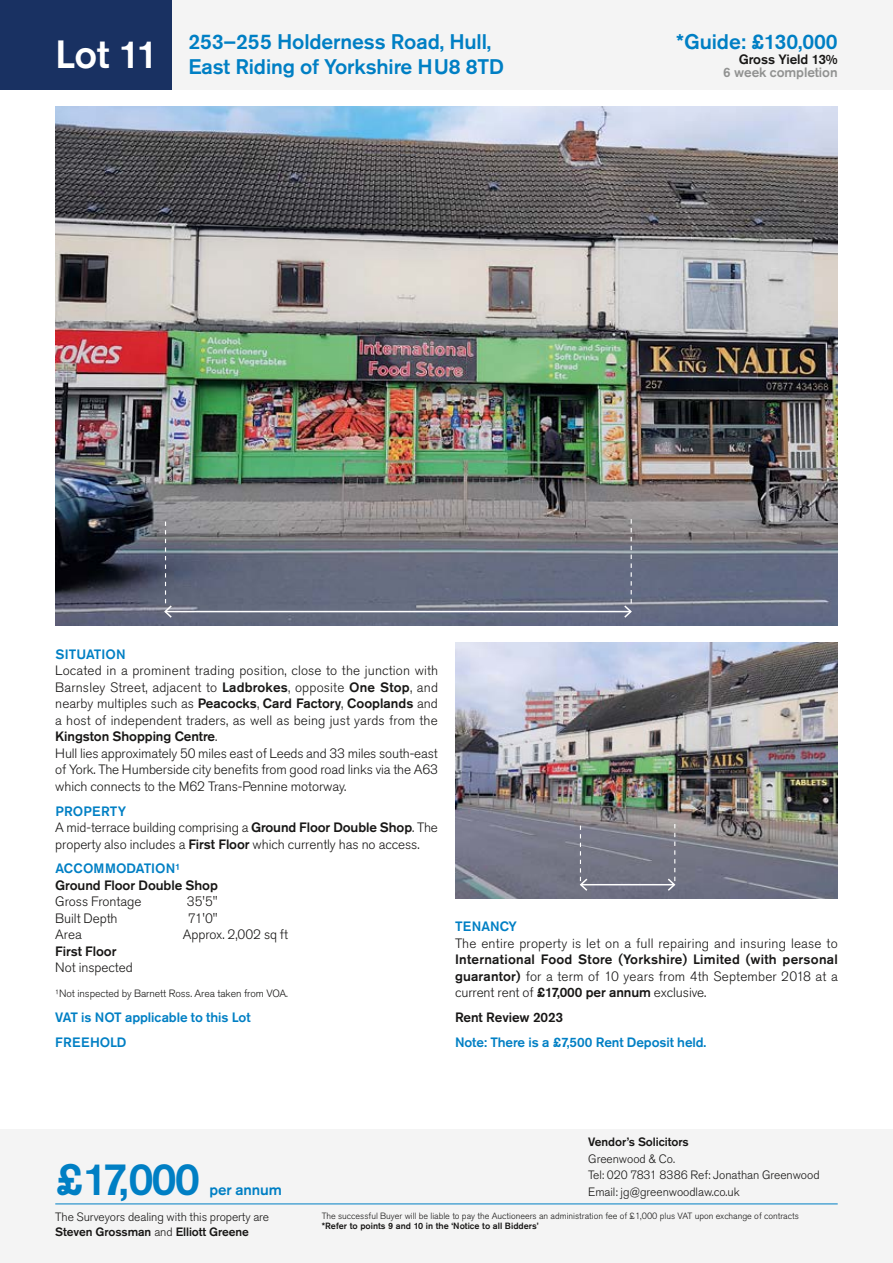
<style>
.page{position:relative;width:893px;height:1263px;background:#fff}
.page>*{position:absolute;margin:0;border:0;box-sizing:border-box;transform-origin:0 0}
.t1{font:500 45px "Akzidenz Grotesk Pro";color:#007fc4}
.t2{font:500 21px/25.2px "Akzidenz Grotesk Pro";letter-spacing:-.005em;color:#007fc4}
.t3{font:500 15px "Akzidenz Grotesk Pro";letter-spacing:-.005em;color:#007fc4}
.t4{font:300 13.5px/16.5px "Akzidenz Grotesk Pro";letter-spacing:-.005em;color:#181716}
.t5{font:500 13.5px/16.5px "Akzidenz Grotesk Pro";letter-spacing:-.005em;color:#181716;text-align:justify}
.t6{font:500 13.5px/24.8px "Akzidenz Grotesk Pro";letter-spacing:-.005em;color:#007fc4}
.t7{font:300 13.5px "Akzidenz Grotesk Pro";letter-spacing:.015em;color:#181716}
.t8{font:500 13.5px "Akzidenz Grotesk Pro";letter-spacing:-.005em;color:#919291}
.t9{font:300 12px/15px "Akzidenz Grotesk Pro";letter-spacing:-.005em;color:#181716}
.t10{font:500 12px "Akzidenz Grotesk Pro";letter-spacing:-.005em;color:#181716}
.t11{font:300 10.5px "Akzidenz Grotesk Pro";letter-spacing:-.005em;color:#181716}
.t12{font:300 9px "Akzidenz Grotesk Pro";color:#181716}
.t13{font:500 9px "Akzidenz Grotesk Pro";color:#181716}
.s1{font-weight:500}
.s2{font-weight:500;color:#007fc4}
.s3{font-weight:300}
</style>
<div class="page">
<div style="left:0;top:0;width:893px;height:89px;background:#f4f4f4"></div>
<div style="left:0;top:1129px;width:893px;height:134px;background:#f4f4f4"></div>
<div style="left:0;top:0;width:171px;height:89px;background:#193162"></div>
<hr style="left:55px;top:1203px;width:783px;height:1px;background:#007fc4">
<img style="left:55px;top:106px;width:783px;height:520px">
<hr style="left:165px;top:611px;width:466px;height:1px;background:#fff">
<svg style="left:163px;top:522px;width:10px;height:97px"></svg>
<svg style="left:623px;top:519px;width:10px;height:100px"></svg>
<img style="left:455px;top:642px;width:383px;height:256px">
<hr style="left:581px;top:884px;width:93px;height:1px;background:#fff">
<svg style="left:579px;top:826px;width:10px;height:66px"></svg>
<svg style="left:666px;top:824px;width:10px;height:68px"></svg>
<h2 class="t2" style="left:55px;top:29px;width:450px;text-indent:133px">253–255 Holderness Road, Hull,<br><sup>Lot</sup> <sup>11</sup> East Riding of Yorkshire HU8 8TD</h2>
<h2 class="t2" style="left:676px;top:29px;width:163px">*Guide: £130,000</h2>
<p class="t5" style="left:739px;top:51px;width:100px">Gross Yield 13%</p>
<p class="t8" style="left:723px;top:64px;width:116px">6 week completion</p>
<p class="t6" style="left:55px;top:642px;width:72px">SITUATION</p>
<p class="t4" style="left:55px;top:662px;width:384px">Located in a prominent trading position, close to the junction with Barnsley Street, adjacent to <span class="s1">Ladbrokes</span>, opposite <span class="s1">One Stop</span>, and nearby multiples such as <span class="s1">Peacocks</span>, <span class="s1">Card Factory</span>, <span class="s1">Cooplands</span> and a host of independent traders, as well as being just yards from the <span class="s1">Kingston Shopping Centre</span>.<br>Hull lies approximately 50 miles east of Leeds and 33 miles south-east of York. The Humberside city benefits from good road links via the A63 which connects to the M62 Trans-Pennine motorway.</p>
<p class="t4" style="left:55px;top:803px;width:384px"><span class="s2">PROPERTY<br></span>A mid-terrace building comprising a <span class="s1">Ground Floor Double Shop</span>. The property also includes a <span class="s1">First Floor</span> which currently has no access.</p>
<p class="t6" style="left:55px;top:856px;width:127px">ACCOMMODATION¹</p>
<p class="t5" style="left:55px;top:877px;width:164px">Ground Floor Double Shop</p>
<p class="t4" style="left:55px;top:893px;width:88px">Gross Frontage</p>
<p class="t4" style="left:187px;top:893px;width:32px">35'5"</p>
<p class="t4" style="left:55px;top:910px;width:64px">Built Depth</p>
<p class="t4" style="left:188px;top:910px;width:31px">71'0"</p>
<p class="t4" style="left:55px;top:926px;width:28px">Area</p>
<p class="t4" style="left:183px;top:926px;width:107px">Approx. 2,002 sq ft</p>
<p class="t5" style="left:55px;top:943px;width:63px">First Floor</p>
<p class="t4" style="left:55px;top:959px;width:79px">Not inspected</p>
<p class="t11" style="left:55px;top:987px;width:234px">¹Not inspected by Barnett Ross. Area taken from VOA.</p>
<p class="t6" style="left:55px;top:1005px;width:197px">VAT is NOT applicable to this Lot<br>FREEHOLD</p>
<p class="t6" style="left:455px;top:914px;width:63px">TENANCY</p>
<p class="t7" style="left:455px;top:934px;width:384px">The entire property is let on a full repairing and insuring lease to</p>
<p class="t5" style="left:455px;top:951px;width:384px">International Food Store (Yorkshire) Limited (with personal guarantor) <span class="s3">for a term of 10 years from 4th September 2018 at a current rent of</span> £17,000 per annum <span class="s3">exclusive.</span></p>
<p class="t5" style="left:455px;top:1009px;width:110px">Rent Review 2023</p>
<p class="t6" style="left:455px;top:1029px;width:253px">Note: There is a £7,500 Rent Deposit held.</p>
<h1 class="t1" style="left:55px;top:1150px;width:146px">£17,000</h1>
<p class="t10" style="left:588px;top:1134px;width:102px">Vendor’s Solicitors</p>
<p class="t9" style="left:588px;top:1150px;width:233px;line-height:16.5px">Greenwood &amp; Co.<br>Tel: 020 7831 8386 Ref: Jonathan Greenwood</p>
<p class="t3" style="left:209px;top:1180px;width:74px">per annum</p>
<p class="t9" style="left:588px;top:1184px;width:153px">Email: jg@greenwoodlaw.co.uk</p>
<p class="t9" style="left:55px;top:1209px;width:215px">The Surveyors dealing with this property are<br><span class="s1">Steven Grossman</span> and <span class="s1">Elliott Greene</span></p>
<p class="t12" style="left:322px;top:1209px;width:479px">The successful Buyer will be liable to pay the Auctioneers an administration fee of £1,000 plus VAT upon exchange of contracts</p>
<p class="t13" style="left:322px;top:1220px;width:218px">*Refer to points 9 and 10 in the ‘Notice to all Bidders’</p>
</div>
